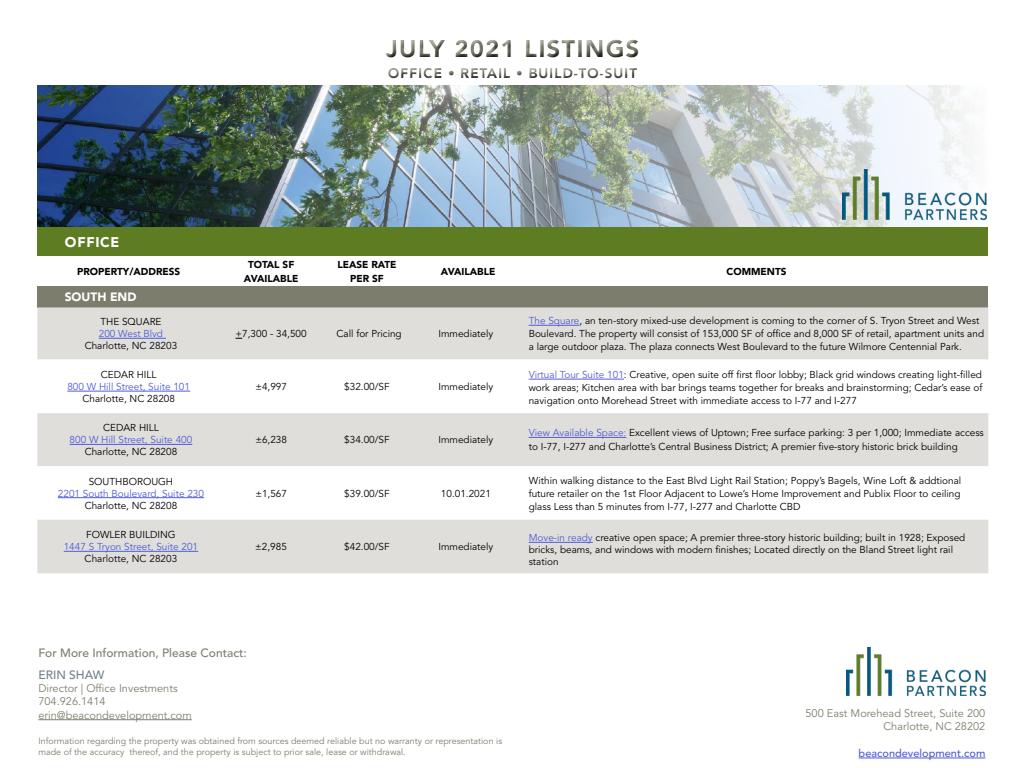
<style>
.page{position:relative;width:1024px;height:768px;background:#fff}
.page>*{position:absolute;margin:0;border:0;box-sizing:border-box;transform-origin:0 0}
.t1{font:900 24px "Avenir LT Std";letter-spacing:.05em;color:#7d7d6d}
.t2{font:900 14px "Avenir LT Std";letter-spacing:.05em;color:#7d7d6d}
.t3{font:900 14px "Avenir LT Std";letter-spacing:.05em;color:#fff}
.t4{font:500 12px "Avenir LT Std";color:#7e7d6d}
.t5{font:900 12px "Avenir LT Std";color:#fff}
.t6{font:500 12px "Avenir LT Std";color:#72828c}
.t7{font:11px/13.2px "Avenir LT Std";color:#7e7d6d;text-align:right}
.t8{font:500 11px "Avenir LT Std";color:#4f5cd6}
.t9{font:10px/13px "Avenir LT Std";color:#000}
.t10{font:10px "Avenir LT Std";color:#4f5cd6}
.t11{font:900 10px/14px "Avenir LT Std";color:#000;text-align:center}
.t12{font:9px/10.8px "Avenir LT Std";color:#7d7d6d}
.s1{color:#4f5cd6}
</style>
<div class="page">
<img style="left:37px;top:86px;width:933px;height:141px">
<div style="left:380px;top:35px;width:266px;height:50px;background:#000;opacity:.75"></div>
<div style="left:37px;top:227px;width:951px;height:29px;background:#5e7d23"></div>
<div style="left:37px;top:286px;width:951px;height:21px;background:#7d7d6d"></div>
<div style="left:37px;top:307px;width:951px;height:52px;background:#dfdedb"></div>
<svg style="left:37px;top:413px;width:951px;height:160px;fill:#dfdedb"></svg>
<hr style="left:99px;top:338px;width:67px;height:1px;background:#4f5cd6">
<hr style="left:529px;top:325px;width:50px;height:1px;background:#4f5cd6">
<hr style="left:67px;top:391px;width:123px;height:1px;background:#4f5cd6">
<hr style="left:529px;top:379px;width:95px;height:1px;background:#4f5cd6">
<hr style="left:70px;top:444px;width:122px;height:1px;background:#4f5cd6">
<hr style="left:529px;top:437px;width:97px;height:1px;background:#4f5cd6">
<hr style="left:58px;top:497px;width:146px;height:1px;background:#4f5cd6">
<hr style="left:64px;top:551px;width:134px;height:1px;background:#4f5cd6">
<hr style="left:529px;top:542px;width:64px;height:1px;background:#4f5cd6">
<img style="left:846px;top:647px;width:140px;height:49px">
<hr style="left:859px;top:758px;width:126px;height:1px;background:#4f5cd6">
<hr style="left:38px;top:719px;width:154px;height:1px;background:#7e7d6d">
<img style="left:842px;top:169px;width:145px;height:51px">
<h1 class="t1" style="left:386px;top:34px;width:255px">JULY 2021 LISTINGS</h1>
<h2 class="t2" style="left:388px;top:64px;width:251px">OFFICE • RETAIL • BUILD-TO-SUIT</h2>
<h2 class="t3" style="left:65px;top:233px;width:56px">OFFICE</h2>
<p class="t11" style="left:77px;top:264px;width:105px">PROPERTY/ADDRESS</p>
<p class="t11" style="left:244px;top:257px;width:56px">TOTAL SF<br>AVAILABLE</p>
<p class="t11" style="left:337px;top:257px;width:61px">LEASE RATE<br>PER SF</p>
<p class="t11" style="left:441px;top:264px;width:56px">AVAILABLE</p>
<p class="t11" style="left:727px;top:264px;width:61px">COMMENTS</p>
<p class="t5" style="left:65px;top:290px;width:73px">SOUTH END</p>
<p class="t9" style="left:100px;top:316px;width:63px">THE SQUARE</p>
<p class="t10" style="left:99px;top:328px;width:66px">200 West Blvd</p>
<p class="t9" style="left:85px;top:340px;width:94px">Charlotte, NC 28203</p>
<p class="t9" style="left:529px;top:315px;width:457px"><span class="s1">The Square</span>, an ten-story mixed-use development is coming to the corner of S. Tryon Street and West<br>Boulevard. The property will consist of 153,000 SF of office and 8,000 SF of retail, apartment units and a large outdoor plaza. The plaza connects West Boulevard to the future Wilmore Centennial Park.</p>
<p class="t9" style="left:236px;top:328px;width:73px">+7,300 - 34,500</p>
<p class="t9" style="left:337px;top:328px;width:67px">Call for Pricing</p>
<p class="t9" style="left:438px;top:328px;width:57px">Immediately</p>
<p class="t9" style="left:101px;top:368px;width:57px">CEDAR HILL</p>
<p class="t10" style="left:67px;top:381px;width:124px">800 W Hill Street, Suite 101</p>
<p class="t9" style="left:82px;top:392px;width:94px">Charlotte, NC 28208</p>
<p class="t9" style="left:255px;top:380px;width:33px">±4,997</p>
<p class="t9" style="left:344px;top:380px;width:47px">$32.00/SF</p>
<p class="t9" style="left:438px;top:380px;width:57px">Immediately</p>
<p class="t9" style="left:529px;top:368px;width:455px;text-align:justify"><span class="s1">Virtual Tour Suite 101</span>: Creative, open suite off first floor lobby; Black grid windows creating light-filled work areas; Kitchen area with bar brings teams together for breaks and brainstorming; Cedar’s ease of navigation onto Morehead Street with immediate access to I-77 and I-277</p>
<p class="t9" style="left:103px;top:422px;width:57px">CEDAR HILL</p>
<p class="t10" style="left:70px;top:434px;width:124px">800 W Hill Street, Suite 400</p>
<p class="t9" style="left:85px;top:446px;width:94px">Charlotte, NC 28208</p>
<p class="t9" style="left:255px;top:434px;width:33px">±6,238</p>
<p class="t9" style="left:344px;top:434px;width:47px">$34.00/SF</p>
<p class="t9" style="left:438px;top:434px;width:57px">Immediately</p>
<p class="t9" style="left:529px;top:426px;width:457px;line-height:14px"><span class="s1">View Available Space:</span> Excellent views of Uptown; Free surface parking: 3 per 1,000; Immediate access to I-77, I-277 and Charlotte’s Central Business District; A premier five-story historic brick building</p>
<p class="t9" style="left:89px;top:475px;width:86px">SOUTHBOROUGH</p>
<p class="t10" style="left:58px;top:487px;width:148px">2201 South Boulevard, Suite 230</p>
<p class="t9" style="left:85px;top:499px;width:94px">Charlotte, NC 28208</p>
<p class="t9" style="left:255px;top:487px;width:33px">±1,567</p>
<p class="t9" style="left:344px;top:487px;width:47px">$39.00/SF</p>
<p class="t9" style="left:441px;top:487px;width:52px">10.01.2021</p>
<p class="t9" style="left:529px;top:474px;width:434px;text-align:justify">Within walking distance to the East Blvd Light Rail Station; Poppy’s Bagels, Wine Loft &amp; addtional future retailer on the 1st Floor Adjacent to Lowe’s Home Improvement and Publix Floor to ceiling glass Less than 5 minutes from I-77, I-277 and Charlotte CBD</p>
<p class="t9" style="left:86px;top:529px;width:91px">FOWLER BUILDING</p>
<p class="t10" style="left:64px;top:541px;width:136px">1447 S Tryon Street, Suite 201</p>
<p class="t9" style="left:85px;top:553px;width:94px">Charlotte, NC 28203</p>
<p class="t9" style="left:255px;top:541px;width:33px">±2,985</p>
<p class="t9" style="left:344px;top:541px;width:47px">$42.00/SF</p>
<p class="t9" style="left:438px;top:541px;width:57px">Immediately</p>
<p class="t9" style="left:529px;top:532px;width:438px;line-height:12px"><span class="s1">Move-in ready</span> creative open space; A premier three-story historic building; built in 1928; Exposed bricks, beams, and windows with modern finishes; Located directly on the Bland Street light rail station</p>
<p class="t4" style="left:38px;top:646px;width:210px">For More Information, Please Contact:</p>
<p class="t6" style="left:38px;top:668px;width:68px">ERIN SHAW</p>
<p class="t7" style="left:38px;top:682px;width:155px;text-align:left">Director | Office Investments<br>704.926.1414 erin@beacondevelopment.com</p>
<p class="t12" style="left:38px;top:736px;width:465px">Information regarding the property was obtained from sources deemed reliable but no warranty or representation is made of the accuracy thereof, and the property is subject to prior sale, lease or withdrawal.</p>
<p class="t7" style="left:806px;top:707px;width:181px">500 East Morehead Street, Suite 200<br>Charlotte, NC 28202</p>
<p class="t8" style="left:859px;top:747px;width:128px">beacondevelopment.com</p>
</div>
